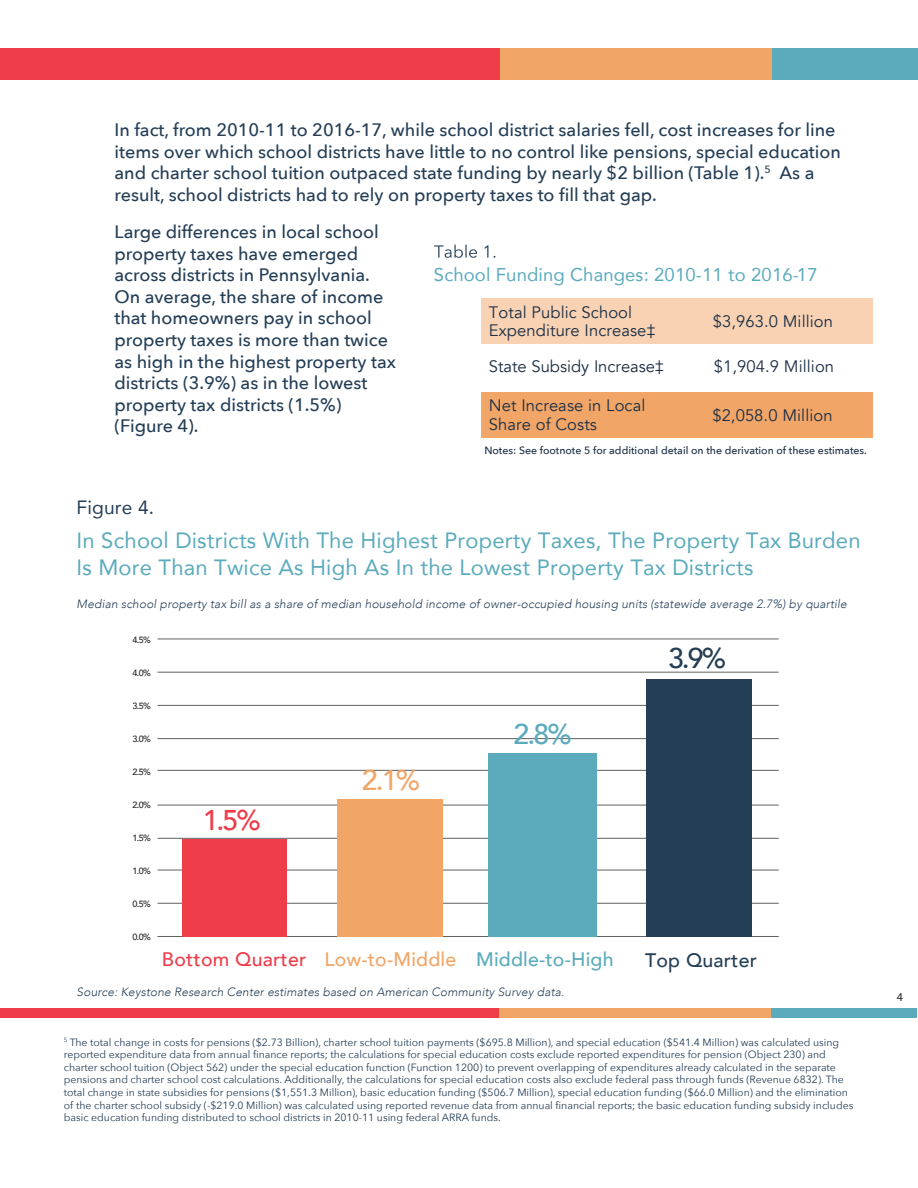
<style>
.page{position:relative;width:918px;height:1188px;background:#fff}
.page>*{position:absolute;margin:0;border:0;box-sizing:border-box;transform-origin:0 0}
.t1{font:500 28.5px "Avenir";color:#ee3c49}
.t2{font:500 28.5px "Avenir";color:#f1a668}
.t3{font:500 28.5px "Avenir";color:#5babbc}
.t4{font:500 28.5px "Avenir";color:#243e56}
.t5{font:22.05px/26.4px "Avenir";letter-spacing:.01em;color:#5babbc}
.t6{font:500 19.5px "Avenir";letter-spacing:.01em;color:#5babbc}
.t7{font:500 19.5px "Avenir";letter-spacing:.01em;color:#243e56}
.t8{font:19.2px "Avenir";letter-spacing:.01em;color:#243e56}
.t9{font:18.45px "Avenir";letter-spacing:.01em;color:#5babbc}
.t10{font:500 18px/21.6px "Avenir Next";color:#243e56}
.t11{font:16.65px/18.9px "Avenir";letter-spacing:.005em;color:#1b2e44}
.t12{font:italic 300 12px "Avenir";letter-spacing:.01em;color:#243e56}
.t13{font:12px "Myriad Pro";color:#231f20}
.t14{font:10.5px/12.6px "Avenir Next";color:#243e56}
.t15{font:500 10.5px "Avenir Next";color:#1b2e44}
.t16{font:500 9px "Avenir";color:#231f20}
.s1{color:#ee3c49}
.s2{color:#f1a668}
</style>
<div class="page">
<hr style="left:158px;top:639px;width:621px;height:1px;background:#606161">
<hr style="left:158px;top:936px;width:621px;height:1px;background:#606161">
<hr style="left:158px;top:672px;width:621px;height:1px;background:#606161">
<hr style="left:158px;top:705px;width:621px;height:1px;background:#606161">
<hr style="left:158px;top:738px;width:621px;height:1px;background:#606161">
<hr style="left:158px;top:770px;width:621px;height:1px;background:#606161">
<hr style="left:158px;top:805px;width:621px;height:1px;background:#606161">
<hr style="left:158px;top:838px;width:621px;height:1px;background:#606161">
<hr style="left:158px;top:870px;width:621px;height:1px;background:#606161">
<hr style="left:158px;top:903px;width:621px;height:1px;background:#606161">
<div style="left:418px;top:49px;width:500px;height:31px;background:#5babbc"></div>
<div style="left:246px;top:49px;width:526px;height:31px;background:#f1a668"></div>
<div style="left:0;top:49px;width:500px;height:31px;background:#ee3c49"></div>
<div style="left:417px;top:1009px;width:500px;height:9px;background:#5babbc"></div>
<div style="left:245px;top:1009px;width:526px;height:9px;background:#f1a668"></div>
<div style="left:0;top:1009px;width:499px;height:9px;background:#ee3c49"></div>
<svg style="left:434px;top:245px;width:61px;height:13px"></svg>
<div style="left:481px;top:299px;width:196px;height:45px;background:#f8d2b3"></div>
<div style="left:677px;top:299px;width:196px;height:45px;background:#f8d2b3"></div>
<div style="left:481px;top:393px;width:196px;height:45px;background:#f1a668"></div>
<div style="left:677px;top:393px;width:196px;height:45px;background:#f1a668"></div>
<div style="left:182px;top:839px;width:105px;height:98px;background:#ee3c49"></div>
<div style="left:337px;top:799px;width:105px;height:138px;background:#f1a668"></div>
<div style="left:489px;top:753px;width:108px;height:184px;background:#5babbc"></div>
<div style="left:646px;top:679px;width:105px;height:258px;background:#243e56"></div>
<p class="t10" style="left:115px;top:120px;width:728px">In fact, from 2010-11 to 2016-17, while school district salaries fell, cost increases for line items over which school districts have little to no control like pensions, special education and charter school tuition outpaced state funding by nearly $2 billion (Table 1).<sup>5</sup> As a result, school districts had to rely on property taxes to fill that gap.</p>
<p class="t10" style="left:115px;top:222px;width:283px">Large differences in local school property taxes have emerged across districts in Pennsylvania.<br>On average, the share of income that homeowners pay in school property taxes is more than twice as high in the highest property tax districts (3.9%) as in the lowest property tax districts (1.5%) (Figure 4).</p>
<h3 class="t9" style="left:434px;top:267px;width:385px">School Funding Changes: 2010-11 to 2016-17</h3>
<h3 class="t11" style="left:489px;top:304px;width:168px">Total Public School<br>Expenditure Increase‡</h3>
<h3 class="t11" style="left:713px;top:313px;width:122px">$3,963.0 Million</h3>
<h3 class="t11" style="left:489px;top:359px;width:177px">State Subsidy Increase‡</h3>
<h3 class="t11" style="left:714px;top:359px;width:122px">$1,904.9 Million</h3>
<h3 class="t11" style="left:712px;top:407px;width:122px">$2,058.0 Million</h3>
<p class="t15" style="left:484px;top:446px;width:384px">Notes: See footnote 5 for additional detail on the derivation of these estimates.</p>
<h3 class="t11" style="left:489px;top:398px;width:158px">Net Increase in Local<br>Share of Costs</h3>
<h3 class="t8" style="left:77px;top:499px;width:79px">Figure 4.</h3>
<h2 class="t5" style="left:77px;top:529px;width:785px">In School Districts With The Highest Property Taxes, The Property Tax Burden<br>Is More Than Twice As High As In the Lowest Property Tax Districts</h2>
<p class="t12" style="left:77px;top:598px;width:772px">Median school property tax bill as a share of median household income of owner-occupied housing units (statewide average 2.7%) by quartile</p>
<p class="t16" style="left:132px;top:636px;width:20px">4.5%</p>
<p class="t16" style="left:132px;top:669px;width:20px">4.0%</p>
<p class="t16" style="left:132px;top:702px;width:20px">3.5%</p>
<p class="t16" style="left:132px;top:735px;width:20px">3.0%</p>
<p class="t16" style="left:132px;top:768px;width:20px">2.5%</p>
<p class="t16" style="left:132px;top:801px;width:20px">2.0%</p>
<p class="t16" style="left:132px;top:834px;width:20px">1.5%</p>
<p class="t16" style="left:132px;top:867px;width:20px">1.0%</p>
<p class="t16" style="left:132px;top:900px;width:20px">0.5%</p>
<p class="t16" style="left:132px;top:933px;width:20px">0.0%</p>
<h1 class="t1" style="left:203px;top:808px;width:60px">1.5%</h1>
<h1 class="t2" style="left:362px;top:769px;width:60px">2.1%</h1>
<h1 class="t3" style="left:514px;top:722px;width:60px">2.8%</h1>
<h1 class="t4" style="left:668px;top:647px;width:60px">3.9%</h1>
<h3 class="t6" style="left:162px;top:952px;width:453px"><span class="s1">Bottom Quarter</span> <span class="s2">Low-to-Middle</span> Middle-to-High</h3>
<h3 class="t7" style="left:645px;top:952px;width:113px">Top Quarter</h3>
<p class="t12" style="left:77px;top:987px;width:489px">Source: Keystone Research Center estimates based on American Community Survey data.</p>
<p class="t13" style="left:897px;top:990px;width:8px">4</p>
<p class="t14" style="left:64px;top:1036px;width:791px"><sup>5</sup> The total change in costs for pensions ($2.73 Billion), charter school tuition payments ($695.8 Million), and special education ($541.4 Million) was calculated using reported expenditure data from annual finance reports; the calculations for special education costs exclude reported expenditures for pension (Object 230) and charter school tuition (Object 562) under the special education function (Function 1200) to prevent overlapping of expenditures already calculated in the separate pensions and charter school cost calculations. Additionally, the calculations for special education costs also exclude federal pass through funds (Revenue 6832). The total change in state subsidies for pensions ($1,551.3 Million), basic education funding ($506.7 Million), special education funding ($66.0 Million) and the elimination of the charter school subsidy (-$219.0 Million) was calculated using reported revenue data from annual financial reports; the basic education funding subsidy includes basic education funding distributed to school districts in 2010-11 using federal ARRA funds.</p>
</div>
